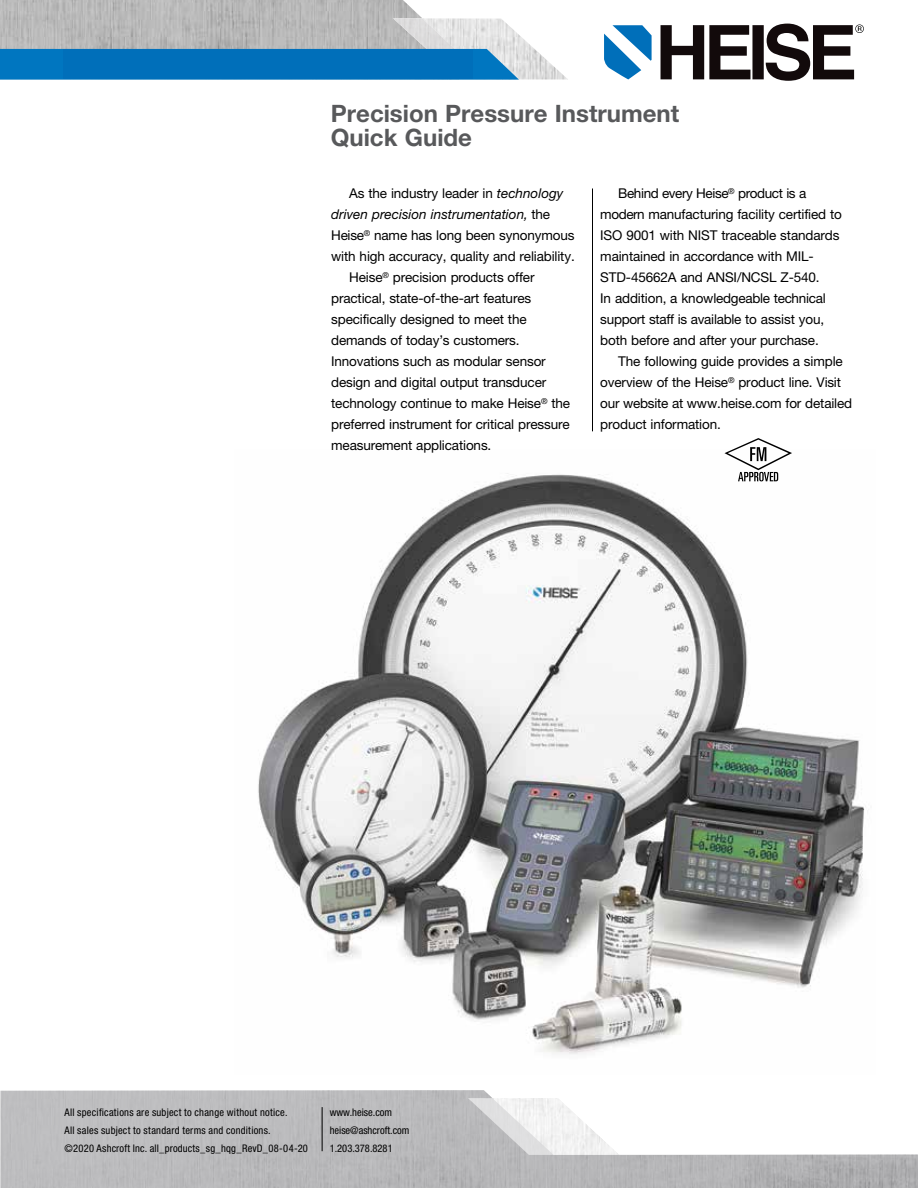
<style>
.page{position:relative;width:918px;height:1188px;background:#fff}
.page>*{position:absolute;margin:0;border:0;box-sizing:border-box;transform-origin:0 0}
.t1{font:700 24px/24px "Helvetica Neue LT Pro";color:#58595b}
.t2{font:13.5px/21px "Helvetica Neue LT Pro";letter-spacing:-.01em;color:#000}
.t3{font:italic 13.5px "Helvetica Neue LT Pro";color:#000}
.t4{font:condensed 10.5px/18px "Helvetica Neue LT Pro";letter-spacing:.02em;color:#000}
.t5{font:condensed 10.5px/18px "Helvetica Neue LT Pro";color:#000}
.s1{font-style:italic}
.s2{font-style:normal}
</style>
<div class="page">
<img style="left:0;top:0;width:422px;height:18px">
<svg style="left:0;top:18px;width:568px;height:62px;background:#aabcc8"></svg>
<svg style="left:661px;top:24px;width:203px;height:57px"></svg>
<svg style="left:604px;top:25px;width:48px;height:54px"></svg>
<svg style="left:0;top:1090px;width:918px;height:98px;fill:#bcbcbe"></svg>
<svg style="left:468px;top:1098px;width:151px;height:57px"></svg>
<hr style="left:322px;top:1107px;width:1px;height:44px;background:#000">
<img style="left:258px;top:453px;width:607px;height:601px">
<hr style="left:592px;top:188px;width:1px;height:243px;background:#000">
<svg style="left:725px;top:438px;width:67px;height:43px"></svg>
<div style="left:64px;top:50px;width:409px;height:29px;background:#006fba"></div>
<h1 class="t1" style="left:331px;top:101px;width:350px">Precision Pressure Instrument<br>Quick Guide</h1>
<p class="t2" style="left:349px;top:182px;width:216px">As the industry leader in <span class="s1">technology</span></p>
<p class="t3" style="left:331px;top:206px;width:220px">driven precision instrumentation, <span class="s2">the</span></p>
<p class="t2" style="left:331px;top:224px;width:245px">Heise<sup>®</sup> name has long been synonymous</p>
<p class="t2" style="left:331px;top:245px;width:245px">with high accuracy, quality and reliability.</p>
<p class="t2" style="left:349px;top:266px;width:187px">Heise<sup>®</sup> precision products offer</p>
<p class="t2" style="left:331px;top:287px;width:202px">practical, state-of-the-art features</p>
<p class="t2" style="left:331px;top:308px;width:197px">specifically designed to meet the</p>
<p class="t2" style="left:331px;top:329px;width:190px">demands of today’s customers.</p>
<p class="t2" style="left:331px;top:350px;width:216px">Innovations such as modular sensor</p>
<p class="t2" style="left:331px;top:371px;width:217px">design and digital output transducer</p>
<p class="t2" style="left:331px;top:392px;width:240px">technology continue to make Heise<sup>®</sup> the</p>
<p class="t2" style="left:331px;top:413px;width:240px">preferred instrument for critical pressure</p>
<p class="t2" style="left:331px;top:434px;width:162px">measurement applications.</p>
<p class="t2" style="left:600px;top:182px;width:243px;text-indent:18px">Behind every Heise<sup>®</sup> product is a modern manufacturing facility certified to ISO 9001 with NIST traceable standards maintained in accordance with MIL-STD-45662A and ANSI/NCSL Z-540.<br>In addition, a knowledgeable technical support staff is available to assist you, both before and after your purchase.</p>
<p class="t2" style="left:600px;top:350px;width:254px;text-indent:18px">The following guide provides a simple overview of the Heise<sup>®</sup> product line. Visit our website at www.heise.com for detailed product information.</p>
<p class="t4" style="left:64px;top:1103px;width:245px">All specifications are subject to change without notice.<br>All sales subject to standard terms and conditions.<br>©2020 Ashcroft Inc. all_products_sg_hqg_RevD_08-04-20</p>
<p class="t5" style="left:330px;top:1103px;width:81px">www.heise.com heise@ashcroft.com<br>1.203.378.8281</p>
</div>
